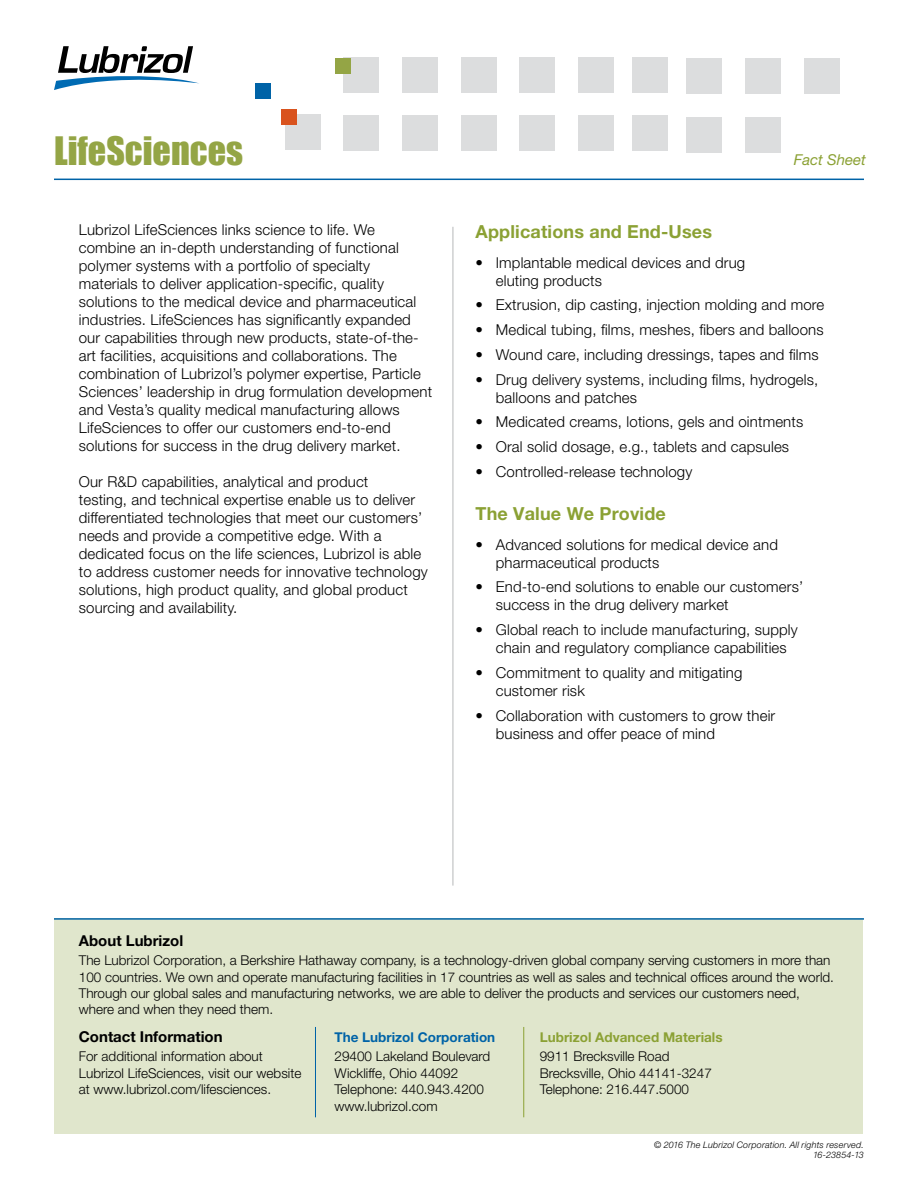
<style>
.page{position:relative;width:918px;height:1188px;background:#fff}
.page>*{position:absolute;margin:0;border:0;box-sizing:border-box;transform-origin:0 0}
.t1{font:36px "Impact";color:#94a545}
.t2{font:700 18px "Helvetica Neue LT Pro";letter-spacing:.01em;color:#8ba134}
.t3{font:300 15px/18px "Helvetica Neue LT Pro";letter-spacing:.01em;color:#000}
.t4{font:700 15px "Helvetica Neue LT Pro";color:#000}
.t5{font:italic 15px "Helvetica Neue LT Pro";color:#8ba134}
.t6{font:300 13.5px/16.5px "Helvetica Neue LT Pro";color:#000}
.t7{font:700 13.5px "Helvetica Neue LT Pro";color:#8ba134}
.t8{font:700 13.5px "Helvetica Neue LT Pro";color:#0063a7}
.t9{font:italic 300 9px/10.5px "Helvetica Neue LT Pro";letter-spacing:.02em;color:#000;text-align:right}
</style>
<div class="page">
<div style="left:54px;top:918px;width:809px;height:216px;background:#e0e6cc"></div>
<div style="left:632px;top:57px;width:35px;height:35px;background:#dcddde"></div>
<div style="left:632px;top:116px;width:35px;height:35px;background:#dcddde"></div>
<div style="left:285px;top:115px;width:35px;height:35px;background:#dcddde"></div>
<div style="left:344px;top:57px;width:35px;height:35px;background:#dcddde"></div>
<div style="left:402px;top:57px;width:36px;height:35px;background:#dcddde"></div>
<div style="left:461px;top:57px;width:35px;height:35px;background:#dcddde"></div>
<div style="left:520px;top:57px;width:35px;height:35px;background:#dcddde"></div>
<div style="left:578px;top:57px;width:35px;height:35px;background:#dcddde"></div>
<div style="left:344px;top:116px;width:35px;height:35px;background:#dcddde"></div>
<div style="left:402px;top:116px;width:36px;height:35px;background:#dcddde"></div>
<div style="left:461px;top:116px;width:35px;height:35px;background:#dcddde"></div>
<div style="left:520px;top:116px;width:35px;height:35px;background:#dcddde"></div>
<div style="left:578px;top:116px;width:35px;height:35px;background:#dcddde"></div>
<div style="left:256px;top:84px;width:15px;height:15px;background:#0063a7"></div>
<div style="left:281px;top:109px;width:15px;height:15px;background:#d9531e"></div>
<div style="left:336px;top:58px;width:15px;height:16px;background:#94a545"></div>
<div style="left:687px;top:58px;width:35px;height:36px;background:#dcddde"></div>
<div style="left:745px;top:58px;width:36px;height:36px;background:#dcddde"></div>
<div style="left:804px;top:58px;width:35px;height:36px;background:#dcddde"></div>
<div style="left:687px;top:117px;width:35px;height:35px;background:#dcddde"></div>
<div style="left:745px;top:117px;width:36px;height:35px;background:#dcddde"></div>
<svg style="left:54px;top:46px;width:145px;height:44px"></svg>
<hr style="left:54px;top:918px;width:810px;height:2px;background:#0063a7">
<hr style="left:54px;top:179px;width:810px;height:1px;background:#0063a7">
<hr style="left:315px;top:1027px;width:1px;height:90px;background:#0063a7">
<hr style="left:453px;top:227px;width:1px;height:659px;background:#b6b8ba">
<hr style="left:523px;top:1027px;width:1px;height:90px;background:#8ba134">
<h1 class="t1" style="left:54px;top:123px;width:191px">LifeSciences</h1>
<p class="t3" style="left:79px;top:221px;width:355px">Lubrizol LifeSciences links science to life. We combine an in-depth understanding of functional polymer systems with a portfolio of specialty materials to deliver application-specific, quality solutions to the medical device and pharmaceutical industries. LifeSciences has significantly expanded our capabilities through new products, state-of-the&shy;art facilities, acquisitions and collaborations. The combination of Lubrizol’s polymer expertise, Particle Sciences’ leadership in drug formulation development and Vesta’s quality medical manufacturing allows LifeSciences to offer our customers end-to-end solutions for success in the drug delivery market.</p>
<p class="t3" style="left:79px;top:473px;width:350px">Our R&amp;D capabilities, analytical and product<br>testing, and technical expertise enable us to deliver differentiated technologies that meet our customers’ needs and provide a competitive edge. With a dedicated focus on the life sciences, Lubrizol is able to address customer needs for innovative technology solutions, high product quality, and global product sourcing and availability.</p>
<p class="t5" style="left:794px;top:150px;width:74px">Fact Sheet</p>
<p class="t2" style="left:476px;top:220px;width:238px">Applications and End-Uses</p>
<p class="t3" style="left:496px;top:253px;width:251px;text-indent:-20px">• Implantable medical devices and drug eluting products</p>
<p class="t3" style="left:476px;top:296px;width:350px">• Extrusion, dip casting, injection molding and more</p>
<p class="t3" style="left:476px;top:320px;width:350px">• Medical tubing, films, meshes, fibers and balloons</p>
<p class="t3" style="left:476px;top:345px;width:345px">• Wound care, including dressings, tapes and films</p>
<p class="t3" style="left:496px;top:370px;width:324px;text-indent:-20px">• Drug delivery systems, including films, hydrogels, balloons and patches</p>
<p class="t3" style="left:476px;top:413px;width:329px">• Medicated creams, lotions, gels and ointments</p>
<p class="t3" style="left:476px;top:437px;width:315px">• Oral solid dosage, e.g., tablets and capsules</p>
<p class="t3" style="left:476px;top:462px;width:218px">• Controlled-release technology</p>
<p class="t2" style="left:476px;top:502px;width:192px">The Value We Provide</p>
<p class="t3" style="left:496px;top:535px;width:284px;text-indent:-20px">• Advanced solutions for medical device and pharmaceutical products</p>
<p class="t3" style="left:496px;top:578px;width:309px;text-indent:-20px">• End-to-end solutions to enable our customers’ success in the drug delivery market</p>
<p class="t3" style="left:496px;top:620px;width:303px;text-indent:-20px">• Global reach to include manufacturing, supply chain and regulatory compliance capabilities</p>
<p class="t3" style="left:496px;top:663px;width:248px;text-indent:-20px">• Commitment to quality and mitigating customer risk</p>
<p class="t3" style="left:496px;top:706px;width:281px;text-indent:-20px">• Collaboration with customers to grow their business and offer peace of mind</p>
<p class="t4" style="left:79px;top:931px;width:106px">About Lubrizol</p>
<p class="t6" style="left:79px;top:952px;width:757px">The Lubrizol Corporation, a Berkshire Hathaway company, is a technology-driven global company serving customers in more than 100 countries. We own and operate manufacturing facilities in 17 countries as well as sales and technical offices around the world.<br>Through our global sales and manufacturing networks, we are able to deliver the products and services our customers need, where and when they need them.</p>
<p class="t4" style="left:79px;top:1027px;width:145px">Contact Information</p>
<p class="t6" style="left:79px;top:1048px;width:224px">For additional information about<br>Lubrizol LifeSciences, visit our website at www.lubrizol.com/lifesciences.</p>
<p class="t7" style="left:540px;top:1028px;width:184px">Lubrizol Advanced Materials</p>
<p class="t6" style="left:540px;top:1048px;width:174px">9911 Brecksville Road<br>Brecksville, Ohio 44141-3247<br>Telephone: 216.447.5000</p>
<p class="t8" style="left:335px;top:1029px;width:162px">The Lubrizol Corporation</p>
<p class="t6" style="left:335px;top:1048px;width:157px">29400 Lakeland Boulevard<br>Wickliffe, Ohio 44092<br>Telephone: 440.943.4200 www.lubrizol.com</p>
<p class="t9" style="left:654px;top:1139px;width:211px">© 2016 The Lubrizol Corporation. All rights reserved.<br>16-23854-13</p>
</div>
